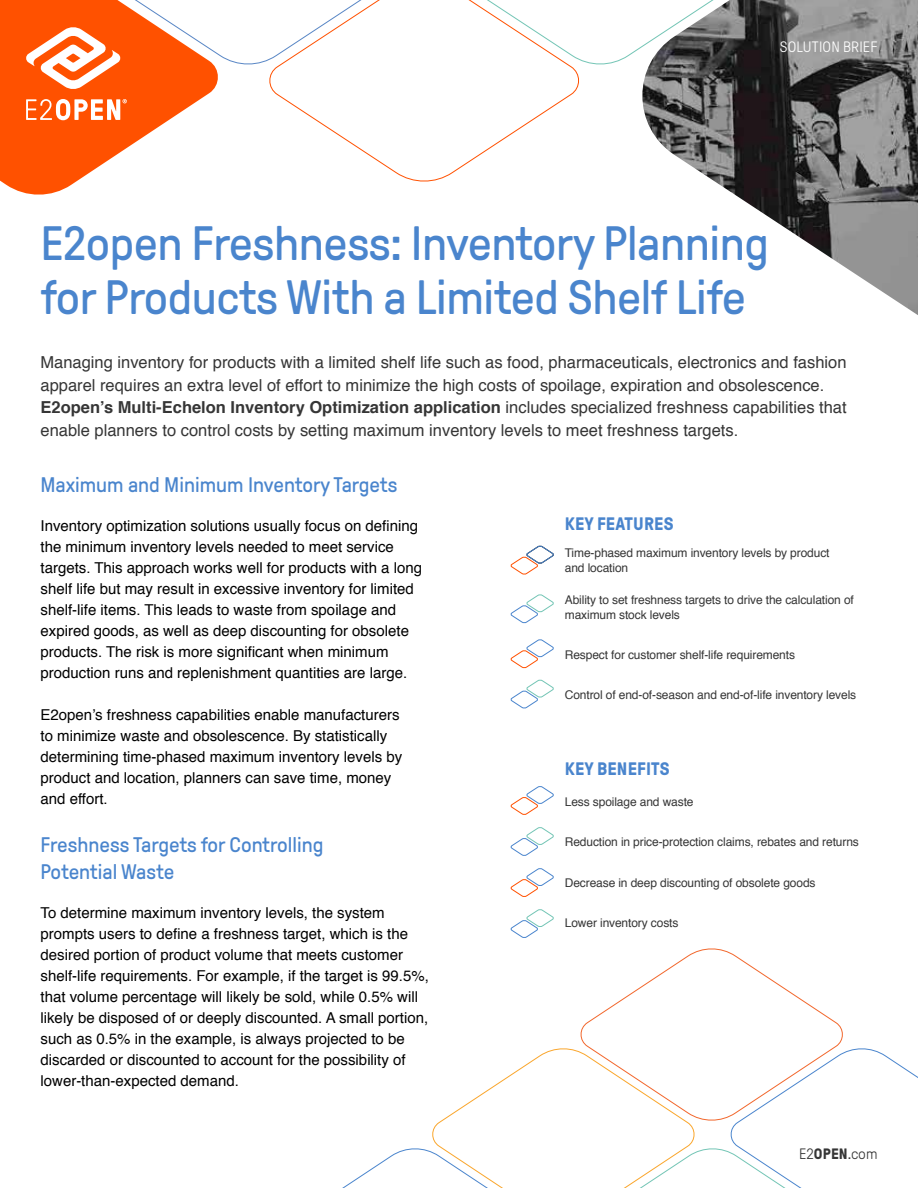
<style>
.page{position:relative;width:918px;height:1188px;background:#fff}
.page>*{position:absolute;margin:0;border:0;box-sizing:border-box;transform-origin:0 0}
.t1{font:48px/54px "GT Pressura Pro";letter-spacing:-.01em;color:#4a85cd}
.t2{font:21px/27px "GT Pressura Pro";color:#4a85cd}
.t3{font:700 18px "GT Pressura Pro";letter-spacing:.01em;color:#4a85cd}
.t4{font:16.5px/22.5px "Helvetica";color:#363636}
.t5{font:15px/21px "Helvetica";color:#000}
.t6{font:300 15px "GT Pressura Pro";letter-spacing:.01em;color:#fff}
.t7{font:300 15px "GT Pressura Pro";color:#363636}
.t8{font:12px/15px "Helvetica";letter-spacing:-.01em;color:#363636}
.s1{font-weight:700}
</style>
<div class="page">
<svg style="left:0;top:0;width:213px;height:195px;fill:#ff5100"></svg>
<svg style="left:26px;top:99px;width:101px;height:21px"></svg>
<img style="left:642px;top:0;width:276px;height:315px">
<svg style="left:582px;top:0;width:176px;height:67px"></svg>
<svg style="left:25px;top:0;width:241px;height:90px"></svg>
<svg style="left:266px;top:0;width:316px;height:182px"></svg>
<svg style="left:510px;top:545px;width:44px;height:29px"></svg>
<svg style="left:510px;top:594px;width:44px;height:29px"></svg>
<svg style="left:510px;top:639px;width:44px;height:29px"></svg>
<svg style="left:510px;top:679px;width:44px;height:29px"></svg>
<svg style="left:510px;top:786px;width:44px;height:29px"></svg>
<svg style="left:510px;top:827px;width:44px;height:29px"></svg>
<svg style="left:510px;top:909px;width:44px;height:29px"></svg>
<svg style="left:510px;top:868px;width:44px;height:29px"></svg>
<svg style="left:580px;top:948px;width:263px;height:97px"></svg>
<svg style="left:342px;top:1045px;width:576px;height:143px"></svg>
<p class="t6" style="left:780px;top:39px;width:99px">SOLUTION BRIEF</p>
<h1 class="t1" style="left:40px;top:217px;width:730px">E2open Freshness: Inventory Planning for Products With a Limited Shelf Life</h1>
<p class="t4" style="left:40px;top:352px;width:808px">Managing inventory for products with a limited shelf life such as food, pharmaceuticals, electronics and fashion apparel requires an extra level of effort to minimize the high costs of spoilage, expiration and obsolescence.<br><span class="s1">E2open’s Multi-Echelon Inventory Optimization application</span> includes specialized freshness capabilities that enable planners to control costs by setting maximum inventory levels to meet freshness targets.</p>
<h2 class="t2" style="left:40px;top:471px;width:358px">Maximum and Minimum Inventory Targets</h2>
<p class="t5" style="left:40px;top:515px;width:383px">Inventory optimization solutions usually focus on defining the minimum inventory levels needed to meet service targets. This approach works well for products with a long shelf life but may result in excessive inventory for limited shelf-life items. This leads to waste from spoilage and expired goods, as well as deep discounting for obsolete products. The risk is more significant when minimum production runs and replenishment quantities are large.</p>
<p class="t5" style="left:40px;top:704px;width:363px">E2open’s freshness capabilities enable manufacturers to minimize waste and obsolescence. By statistically determining time-phased maximum inventory levels by product and location, planners can save time, money and effort.</p>
<h2 class="t2" style="left:40px;top:831px;width:285px">Freshness Targets for Controlling<br>Potential Waste</h2>
<p class="t5" style="left:40px;top:902px;width:390px">To determine maximum inventory levels, the system prompts users to define a freshness target, which is the desired portion of product volume that meets customer shelf-life requirements. For example, if the target is 99.5%, that volume percentage will likely be sold, while 0.5% will likely be disposed of or deeply discounted. A small portion, such as 0.5% in the example, is always projected to be discarded or discounted to account for the possibility of lower-than-expected demand.</p>
<p class="t3" style="left:565px;top:515px;width:110px">KEY FEATURES</p>
<p class="t8" style="left:565px;top:546px;width:266px">Time-phased maximum inventory levels by product and location</p>
<p class="t8" style="left:565px;top:593px;width:291px">Ability to set freshness targets to drive the calculation of maximum stock levels</p>
<p class="t8" style="left:565px;top:648px;width:232px">Respect for customer shelf-life requirements</p>
<p class="t8" style="left:565px;top:687px;width:293px">Control of end-of-season and end-of-life inventory levels</p>
<p class="t3" style="left:565px;top:759px;width:106px">KEY BENEFITS</p>
<p class="t8" style="left:565px;top:794px;width:130px">Less spoilage and waste</p>
<p class="t8" style="left:565px;top:835px;width:296px">Reduction in price-protection claims, rebates and returns</p>
<p class="t8" style="left:565px;top:875px;width:252px">Decrease in deep discounting of obsolete goods</p>
<p class="t8" style="left:565px;top:916px;width:115px">Lower inventory costs</p>
<p class="t7" style="left:799px;top:1146px;width:80px">E2<span class="s1">OPEN</span>.com</p>
</div>
